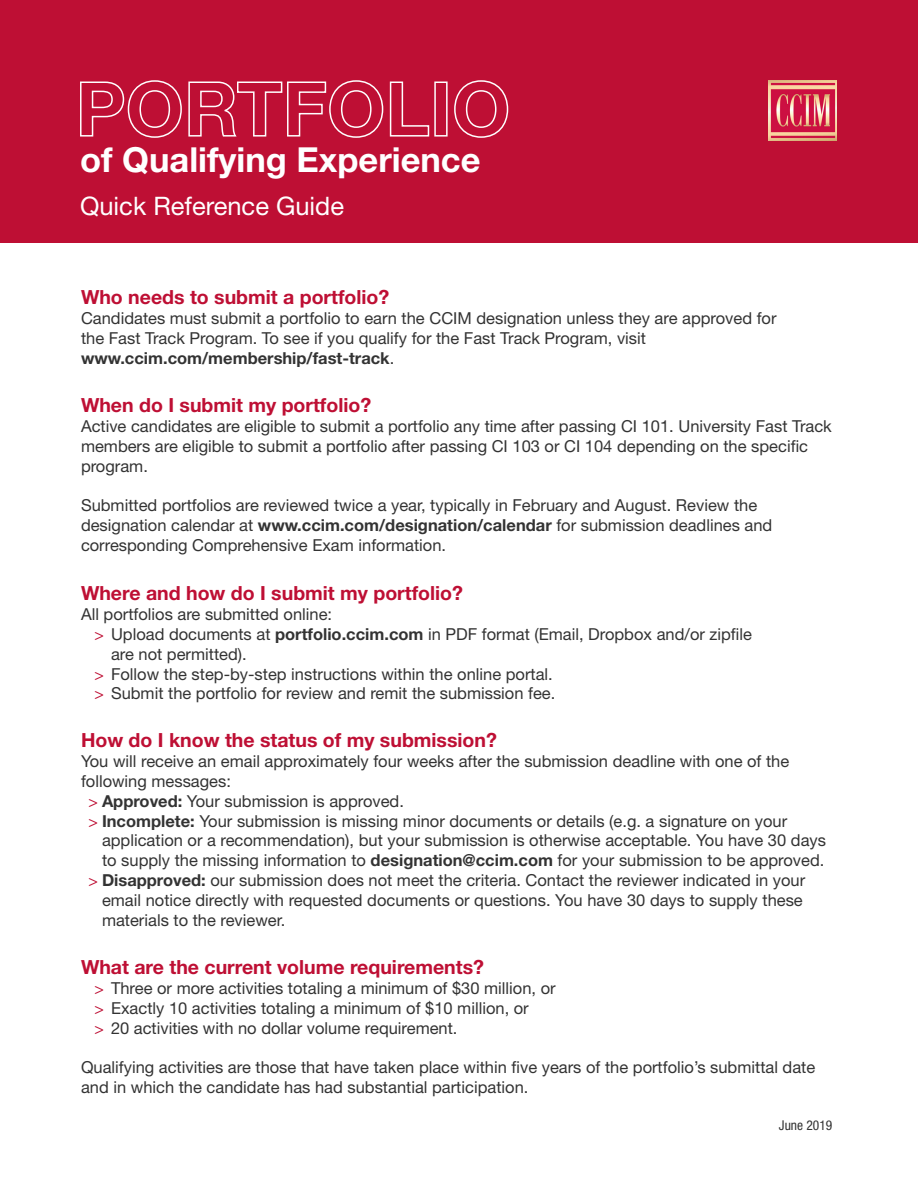
<style>
.page{position:relative;width:918px;height:1188px;background:#fff}
.page>*{position:absolute;margin:0;border:0;box-sizing:border-box;transform-origin:0 0}
.t1{font:700 34.5px "Helvetica Neue";color:#fff}
.t2{font:25.5px "Helvetica Neue";color:#fff}
.t3{font:700 19.5px "Helvetica Neue";color:#be0f34}
.t4{font:16.5px/19.8px "Helvetica Neue";color:#333}
.t5{font:condensed 13.5px "Helvetica Neue";color:#333}
.s1{font-weight:700}
.s2{font-size:15.75px;color:#be0f34}
</style>
<div class="page">
<div style="left:0;top:0;width:918px;height:243px;background:#be0f34"></div>
<svg style="left:80px;top:80px;width:350px;height:58px"></svg>
<div style="left:434px;top:82px;width:14px;height:55px;border:2px solid #fff"></div>
<svg style="left:454px;top:80px;width:55px;height:58px"></svg>
<img style="left:768px;top:81px;width:69px;height:59px">
<p class="t1" style="left:80px;top:139px;width:402px">of Qualifying Experience</p>
<p class="t2" style="left:80px;top:190px;width:266px">Quick Reference Guide</p>
<p class="t3" style="left:81px;top:285px;width:310px">Who needs to submit a portfolio?</p>
<p class="t4" style="left:81px;top:308px;width:697px">Candidates must submit a portfolio to earn the CCIM designation unless they are approved for the Fast Track Program. To see if you qualify for the Fast Track Program, visit <span class="s1">www.ccim.com/membership/fast-track</span>.</p>
<p class="t3" style="left:81px;top:393px;width:292px">When do I submit my portfolio?</p>
<p class="t4" style="left:81px;top:416px;width:752px">Active candidates are eligible to submit a portfolio any time after passing CI 101. University Fast Track members are eligible to submit a portfolio after passing CI 103 or CI 104 depending on the specific program.</p>
<p class="t4" style="left:81px;top:495px;width:693px">Submitted portfolios are reviewed twice a year, typically in February and August. Review the designation calendar at <span class="s1">www.ccim.com/designation/calendar</span> for submission deadlines and corresponding Comprehensive Exam information.</p>
<p class="t3" style="left:81px;top:581px;width:383px">Where and how do I submit my portfolio?</p>
<p class="t4" style="left:81px;top:604px;width:253px">All portfolios are submitted online:</p>
<p class="t4" style="left:111px;top:624px;width:643px;text-indent:-16px"><span class="s2">&gt;</span> Upload documents at <span class="s1">portfolio.ccim.com</span> in PDF format (Email, Dropbox and/or zipfile are not permitted).</p>
<p class="t4" style="left:94px;top:664px;width:460px"><span class="s2">&gt;</span> Follow the step-by-step instructions within the online portal.</p>
<p class="t4" style="left:94px;top:683px;width:462px"><span class="s2">&gt;</span> Submit the portfolio for review and remit the submission fee.</p>
<p class="t3" style="left:81px;top:728px;width:417px">How do I know the status of my submission?</p>
<p class="t4" style="left:81px;top:751px;width:710px">You will receive an email approximately four weeks after the submission deadline with one of the following messages:</p>
<p class="t4" style="left:88px;top:791px;width:317px"><span class="s2">&gt;</span> <span class="s1">Approved:</span> Your submission is approved.</p>
<p class="t4" style="left:102px;top:811px;width:726px;text-indent:-14px"><span class="s2">&gt;</span> <span class="s1">Incomplete:</span> Your submission is missing minor documents or details (e.g. a signature on your application or a recommendation), but your submission is otherwise acceptable. You have 30 days to supply the missing information to <span class="s1">designation@ccim.com</span> for your submission to be approved.</p>
<p class="t4" style="left:102px;top:870px;width:705px;text-indent:-14px"><span class="s2">&gt;</span> <span class="s1">Disapproved:</span> our submission does not meet the criteria. Contact the reviewer indicated in your email notice directly with requested documents or questions. You have 30 days to supply these materials to the reviewer.</p>
<p class="t3" style="left:81px;top:955px;width:405px">What are the current volume requirements?</p>
<p class="t4" style="left:94px;top:978px;width:463px"><span class="s2">&gt;</span> Three or more activities totaling a minimum of $30 million, or</p>
<p class="t4" style="left:94px;top:998px;width:436px"><span class="s2">&gt;</span> Exactly 10 activities totaling a minimum of $10 million, or</p>
<p class="t4" style="left:94px;top:1018px;width:365px"><span class="s2">&gt;</span> 20 activities with no dollar volume requirement.</p>
<p class="t4" style="left:81px;top:1057px;width:736px">Qualifying activities are those that have taken place within five years of the portfolio’s submittal date and in which the candidate has had substantial participation.</p>
<p class="t5" style="left:779px;top:1118px;width:55px">June 2019</p>
</div>
